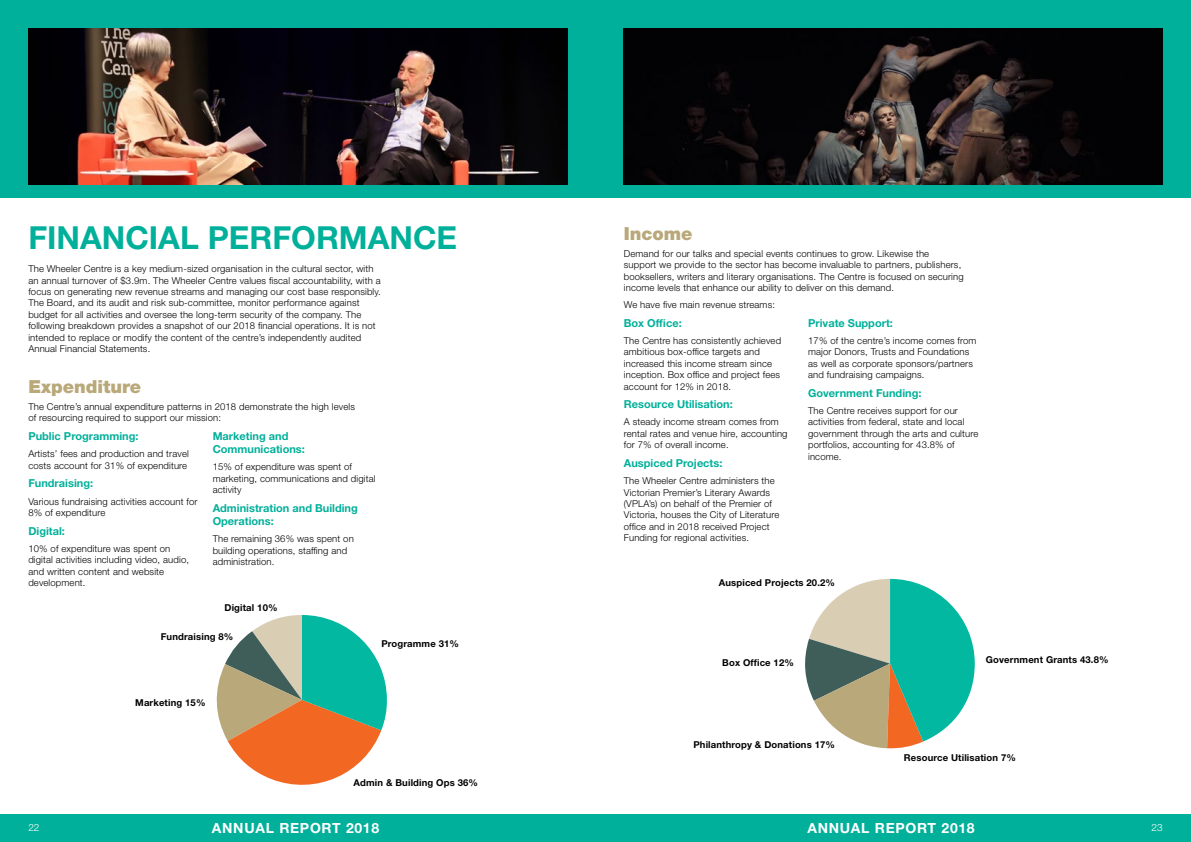
<style>
.page{position:relative;width:1191px;height:842px;background:#fff}
.page>*{position:absolute;margin:0;border:0;box-sizing:border-box;transform-origin:0 0}
.t1{font:700 31.8px "Helvetica Neue LT Std";color:#00b09a}
.t2{font:900 18px "Helvetica Neue LT Std";color:#b9a879}
.t3{font:700 14px "Helvetica Neue LT Std";letter-spacing:.05em;color:#fff}
.t4{font:700 11px/13.2px "Helvetica Neue LT Std";color:#00b09a}
.t5{font:300 10px "Helvetica Neue LT Std";color:#fff}
.t6{font:300 9.5px/11.4px "Helvetica Neue LT Std";letter-spacing:.015em;color:#000}
.t7{font:700 9.5px "Helvetica Neue LT Std";letter-spacing:.015em;color:#000}
</style>
<div class="page">
<div style="left:0;top:0;width:595px;height:198px;background:#00b09a"></div>
<div style="left:595px;top:0;width:596px;height:198px;background:#00b09a"></div>
<div style="left:0;top:814px;width:595px;height:28px;background:#00b09a"></div>
<div style="left:595px;top:814px;width:596px;height:28px;background:#00b09a"></div>
<img style="left:624px;top:28px;width:538px;height:156px">
<img style="left:28px;top:28px;width:539px;height:156px">
<svg style="left:805px;top:579px;width:169px;height:170px"></svg>
<svg style="left:216px;top:615px;width:171px;height:170px"></svg>
<h1 class="t1" style="left:28px;top:218px;width:430px">FINANCIAL PERFORMANCE</h1>
<p class="t6" style="left:28px;top:263px;width:354px">The Wheeler Centre is a key medium-sized organisation in the cultural sector, with an annual turnover of $3.9m. The Wheeler Centre values fiscal accountability, with a focus on generating new revenue streams and managing our cost base responsibly.<br>The Board, and its audit and risk sub-committee, monitor performance against budget for all activities and oversee the long-term security of the company. The following breakdown provides a snapshot of our 2018 financial operations. It is not intended to replace or modify the content of the centre’s independently audited Annual Financial Statements.</p>
<h2 class="t2" style="left:28px;top:376px;width:114px">Expenditure</h2>
<p class="t6" style="left:28px;top:401px;width:328px">The Centre’s annual expenditure patterns in 2018 demonstrate the high levels of resourcing required to support our mission:</p>
<p class="t4" style="left:28px;top:429px;width:112px">Public Programming:</p>
<p class="t6" style="left:28px;top:448px;width:162px">Artists’ fees and production and travel costs account for 31% of expenditure</p>
<p class="t4" style="left:28px;top:477px;width:66px">Fundraising:</p>
<p class="t6" style="left:28px;top:495px;width:171px">Various fundraising activities account for<br>8% of expenditure</p>
<p class="t4" style="left:28px;top:524px;width:38px">Digital:</p>
<p class="t6" style="left:28px;top:543px;width:162px">10% of expenditure was spent on digital activities including video, audio, and written content and website development.</p>
<p class="t4" style="left:213px;top:429px;width:94px">Marketing and<br>Communications:</p>
<p class="t6" style="left:213px;top:461px;width:164px">15% of expenditure was spent of marketing, communications and digital activity</p>
<p class="t4" style="left:213px;top:501px;width:147px">Administration and Building<br>Operations:</p>
<p class="t6" style="left:213px;top:533px;width:143px">The remaining 36% was spent on building operations, staffing and administration.</p>
<p class="t7" style="left:224px;top:601px;width:55px">Digital 10%</p>
<p class="t7" style="left:161px;top:630px;width:74px">Fundraising 8%</p>
<p class="t7" style="left:135px;top:696px;width:72px">Marketing 15%</p>
<p class="t7" style="left:381px;top:637px;width:79px">Programme 31%</p>
<p class="t7" style="left:353px;top:776px;width:126px">Admin &amp; Building Ops 36%</p>
<h2 class="t2" style="left:624px;top:222px;width:70px">Income</h2>
<p class="t6" style="left:624px;top:247px;width:341px">Demand for our talks and special events continues to grow. Likewise the support we provide to the sector has become invaluable to partners, publishers, booksellers, writers and literary organisations. The Centre is focused on securing income levels that enhance our ability to deliver on this demand.</p>
<p class="t6" style="left:624px;top:299px;width:153px">We have five main revenue streams:</p>
<p class="t4" style="left:624px;top:316px;width:59px">Box Office:</p>
<p class="t6" style="left:624px;top:335px;width:159px">The Centre has consistently achieved ambitious box-office targets and increased this income stream since inception. Box office and project fees account for 12% in 2018.</p>
<p class="t4" style="left:624px;top:398px;width:110px">Resource Utilisation:</p>
<p class="t6" style="left:624px;top:416px;width:165px">A steady income stream comes from rental rates and venue hire, accounting for 7% of overall income.</p>
<p class="t4" style="left:624px;top:456px;width:100px">Auspiced Projects:</p>
<p class="t6" style="left:624px;top:475px;width:157px">The Wheeler Centre administers the Victorian Premier’s Literary Awards (VPLA’s) on behalf of the Premier of Victoria, houses the City of Literature office and in 2018 received Project Funding for regional activities.</p>
<p class="t4" style="left:808px;top:316px;width:86px">Private Support:</p>
<p class="t6" style="left:808px;top:335px;width:170px">17% of the centre’s income comes from major Donors, Trusts and Foundations as well as corporate sponsors/partners and fundraising campaigns.</p>
<p class="t4" style="left:808px;top:386px;width:115px">Government Funding:</p>
<p class="t6" style="left:808px;top:405px;width:172px">The Centre receives support for our activities from federal, state and local government through the arts and culture portfolios, accounting for 43.8% of income.</p>
<p class="t7" style="left:719px;top:576px;width:118px">Auspiced Projects 20.2%</p>
<p class="t7" style="left:722px;top:657px;width:73px">Box Office 12%</p>
<p class="t7" style="left:693px;top:739px;width:143px">Philanthropy &amp; Donations 17%</p>
<p class="t7" style="left:985px;top:654px;width:124px">Government Grants 43.8%</p>
<p class="t7" style="left:904px;top:752px;width:114px">Resource Utilisation 7%</p>
<p class="t5" style="left:28px;top:822px;width:13px">22</p>
<h3 class="t3" style="left:212px;top:819px;width:169px">ANNUAL REPORT 2018</h3>
<h3 class="t3" style="left:807px;top:819px;width:169px">ANNUAL REPORT 2018</h3>
<p class="t5" style="left:1151px;top:822px;width:13px">23</p>
</div>
